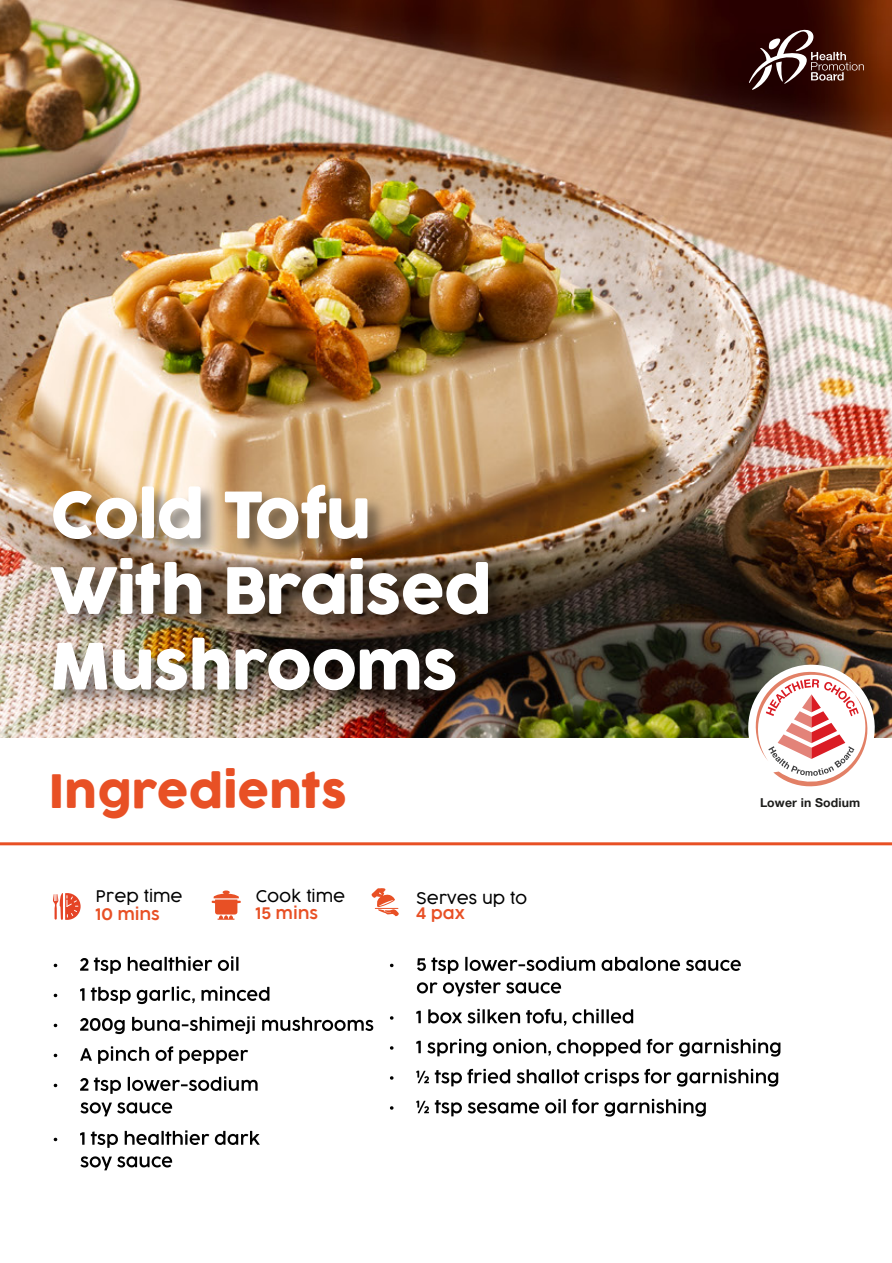
<style>
.page{position:relative;width:892px;height:1263px;background:#fff}
.page>*{position:absolute;margin:0;border:0;box-sizing:border-box;transform-origin:0 0}
.t1{font:63px/75.6px "Cocogoose";letter-spacing:-.02em;color:#fff}
.t2{font:45px "Cocogoose";color:#e85025}
.t3{font:300 16.05px "Cocogoose";color:#000}
.t4{font:300 15.6px "Cocogoose Pro";color:#e85025}
.t5{font:700 12.3px "Helvetica Neue";letter-spacing:.015em;color:#1d1d1b}
</style>
<div class="page">
<img style="left:0;top:0;width:892px;height:738px">
<img style="left:43px;top:476px;width:491px;height:262px">
<svg style="left:53px;top:893px;width:28px;height:27px"></svg>
<svg style="left:212px;top:890px;width:29px;height:30px"></svg>
<svg style="left:371px;top:888px;width:28px;height:29px"></svg>
<svg style="left:80px;top:958px;width:8px;height:13px"></svg>
<svg style="left:94px;top:957px;width:27px;height:17px"></svg>
<svg style="left:128px;top:957px;width:34px;height:14px"></svg>
<hr style="left:164px;top:957px;width:3px;height:14px;background:#020202">
<svg style="left:168px;top:956px;width:44px;height:15px"></svg>
<svg style="left:218px;top:956px;width:20px;height:15px"></svg>
<svg style="left:80px;top:988px;width:5px;height:13px"></svg>
<svg style="left:91px;top:987px;width:40px;height:17px"></svg>
<svg style="left:137px;top:986px;width:58px;height:18px"></svg>
<svg style="left:201px;top:986px;width:68px;height:15px"></svg>
<svg style="left:80px;top:1018px;width:45px;height:16px"></svg>
<svg style="left:132px;top:1016px;width:123px;height:18px"></svg>
<svg style="left:262px;top:1017px;width:111px;height:14px"></svg>
<svg style="left:80px;top:1048px;width:12px;height:13px"></svg>
<svg style="left:98px;top:1046px;width:51px;height:18px"></svg>
<svg style="left:155px;top:1046px;width:18px;height:15px"></svg>
<svg style="left:179px;top:1050px;width:69px;height:14px"></svg>
<svg style="left:80px;top:1078px;width:8px;height:13px"></svg>
<svg style="left:94px;top:1077px;width:27px;height:17px"></svg>
<svg style="left:128px;top:1076px;width:129px;height:15px"></svg>
<svg style="left:80px;top:1102px;width:92px;height:14px"></svg>
<svg style="left:80px;top:1132px;width:5px;height:13px"></svg>
<svg style="left:91px;top:1131px;width:27px;height:17px"></svg>
<svg style="left:125px;top:1131px;width:34px;height:14px"></svg>
<hr style="left:161px;top:1131px;width:3px;height:14px;background:#020202">
<svg style="left:165px;top:1130px;width:44px;height:15px"></svg>
<svg style="left:215px;top:1131px;width:45px;height:14px"></svg>
<svg style="left:80px;top:1156px;width:92px;height:14px"></svg>
<svg style="left:417px;top:957px;width:41px;height:17px"></svg>
<svg style="left:465px;top:956px;width:130px;height:15px"></svg>
<svg style="left:601px;top:957px;width:79px;height:14px"></svg>
<svg style="left:686px;top:960px;width:54px;height:11px"></svg>
<svg style="left:417px;top:982px;width:20px;height:11px"></svg>
<svg style="left:443px;top:980px;width:118px;height:16px"></svg>
<svg style="left:390px;top:1016px;width:3px;height:4px"></svg>
<svg style="left:416px;top:1011px;width:5px;height:12px"></svg>
<svg style="left:428px;top:1009px;width:51px;height:14px"></svg>
<hr style="left:482px;top:1009px;width:3px;height:14px;background:#020202">
<svg style="left:487px;top:1009px;width:33px;height:14px"></svg>
<svg style="left:526px;top:1009px;width:40px;height:17px"></svg>
<svg style="left:572px;top:1009px;width:31px;height:14px"></svg>
<hr style="left:606px;top:1009px;width:3px;height:14px;background:#020202">
<svg style="left:611px;top:1009px;width:22px;height:14px"></svg>
<svg style="left:390px;top:1046px;width:3px;height:4px"></svg>
<svg style="left:416px;top:1041px;width:5px;height:12px"></svg>
<svg style="left:427px;top:1039px;width:59px;height:17px"></svg>
<svg style="left:493px;top:1039px;width:58px;height:17px"></svg>
<svg style="left:557px;top:1039px;width:83px;height:17px"></svg>
<svg style="left:646px;top:1039px;width:27px;height:14px"></svg>
<svg style="left:679px;top:1039px;width:101px;height:17px"></svg>
<svg style="left:390px;top:1076px;width:3px;height:4px"></svg>
<svg style="left:416px;top:1071px;width:13px;height:12px"></svg>
<svg style="left:435px;top:1069px;width:75px;height:17px"></svg>
<svg style="left:517px;top:1069px;width:154px;height:17px"></svg>
<svg style="left:677px;top:1069px;width:101px;height:17px"></svg>
<svg style="left:390px;top:1106px;width:3px;height:4px"></svg>
<svg style="left:416px;top:1101px;width:13px;height:12px"></svg>
<svg style="left:435px;top:1100px;width:27px;height:16px"></svg>
<svg style="left:468px;top:1102px;width:71px;height:11px"></svg>
<svg style="left:545px;top:1099px;width:15px;height:14px"></svg>
<hr style="left:563px;top:1099px;width:3px;height:14px;background:#020202">
<svg style="left:572px;top:1099px;width:133px;height:17px"></svg>
<hr style="left:0;top:842px;width:892px;height:3px;background:#e85025">
<svg style="left:740px;top:656px;width:142px;height:131px"></svg>
<svg style="left:748px;top:28px;width:115px;height:62px;background:#56332d"></svg>
<p class="t1" style="left:50px;top:480px;width:444px">Cold Tofu<br>With Braised<br>Mushrooms</p>
<p class="t2" style="left:49px;top:760px;width:300px">Ingredients</p>
<p class="t3" style="left:96px;top:885px;width:88px">Prep time</p>
<p class="t4" style="left:96px;top:902px;width:65px">10 MINS</p>
<p class="t3" style="left:256px;top:885px;width:91px">Cook time</p>
<p class="t4" style="left:256px;top:901px;width:64px">15 MINS</p>
<p class="t3" style="left:416px;top:886px;width:113px">Serves up to</p>
<p class="t4" style="left:416px;top:901px;width:50px">4 PAX</p>
<p class="t5" style="left:760px;top:792px;width:102px">Lower in Sodium</p>
</div>
